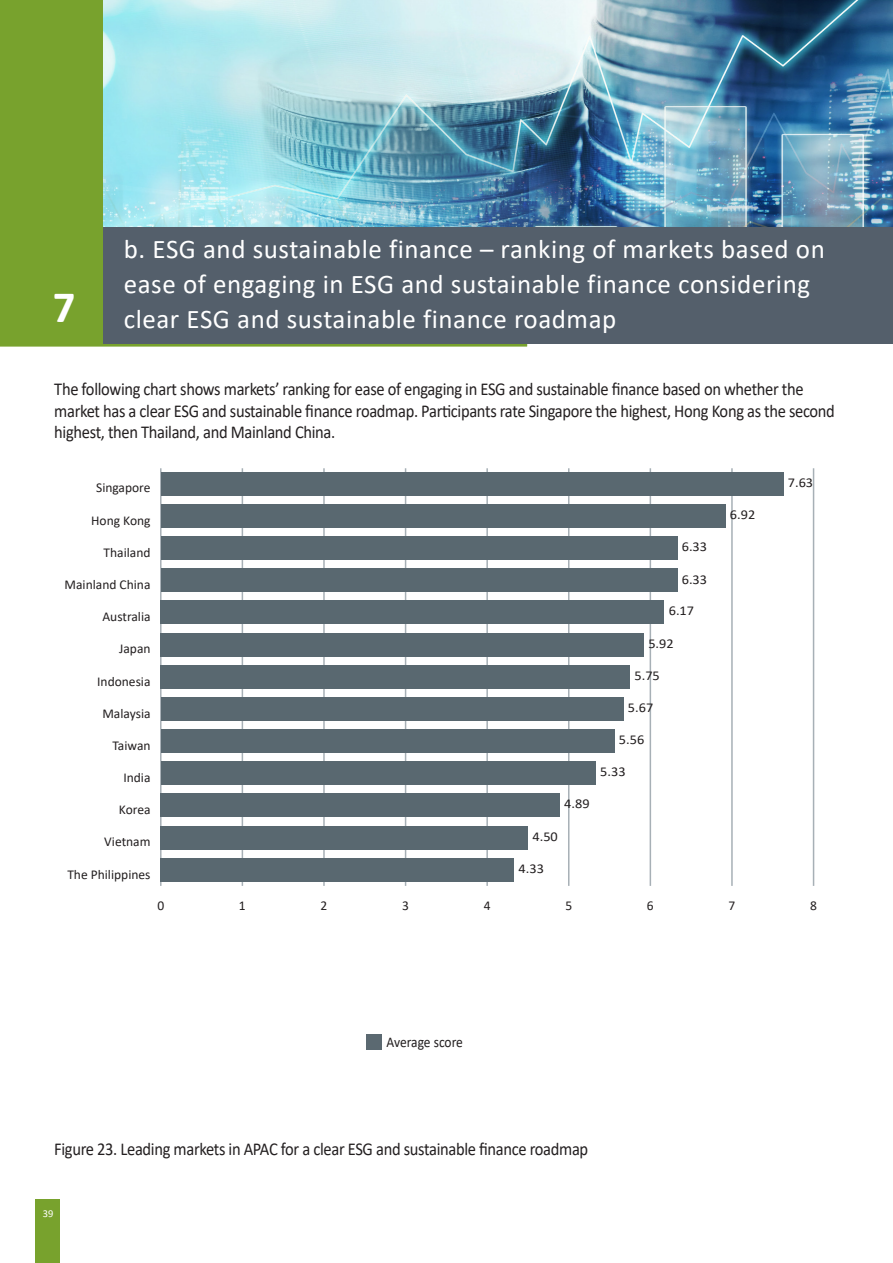
<style>
.page{position:relative;width:893px;height:1263px;background:#fff}
.page>*{position:absolute;margin:0;border:0;box-sizing:border-box;transform-origin:0 0}
.t1{font:700 45px "Calibri";color:#fff}
.t2{font:27px/35.1px "Calibri";letter-spacing:.02em;color:#fff}
.T1{font:18.15px/21.5px "Calibri";letter-spacing:-.02em;color:#231f20;scale:.91 1}
.T1-2{font:14.85px "Calibri";letter-spacing:-.01em;color:#231f20;scale:.91 1}
.t3{font:13.5px "Calibri";color:#231f20}
.t4{font:13.5px "Calibri";color:#231f20;scale:1.06 1}
.t5{font:10.5px "Calibri";color:#fff}
</style>
<div class="page">
<img style="left:530px;top:0;width:361px;height:227px">
<svg style="left:0;top:0;width:530px;height:347px"></svg>
<div style="left:102px;top:227px;width:791px;height:116px;background:#545f6b"></div>
<div style="left:36px;top:1200px;width:24px;height:63px;background:#78a22d"></div>
<div style="left:367px;top:1034px;width:15px;height:15px;background:#5b6971"></div>
<hr style="left:160px;top:468px;width:2px;height:418px;background:#a7b0b6">
<hr style="left:242px;top:468px;width:1px;height:418px;background:#a7b0b6">
<hr style="left:323px;top:468px;width:2px;height:418px;background:#a7b0b6">
<hr style="left:405px;top:468px;width:1px;height:418px;background:#a7b0b6">
<hr style="left:486px;top:468px;width:2px;height:418px;background:#a7b0b6">
<hr style="left:568px;top:468px;width:1px;height:418px;background:#a7b0b6">
<hr style="left:650px;top:468px;width:1px;height:418px;background:#a7b0b6">
<hr style="left:731px;top:468px;width:2px;height:418px;background:#a7b0b6">
<hr style="left:813px;top:468px;width:1px;height:418px;background:#a7b0b6">
<div style="left:161px;top:472px;width:622px;height:23px;background:#596870"></div>
<div style="left:161px;top:504px;width:564px;height:23px;background:#596870"></div>
<div style="left:161px;top:536px;width:516px;height:24px;background:#596870"></div>
<div style="left:161px;top:569px;width:516px;height:23px;background:#596870"></div>
<div style="left:161px;top:601px;width:503px;height:23px;background:#596870"></div>
<div style="left:161px;top:633px;width:483px;height:23px;background:#596870"></div>
<div style="left:161px;top:665px;width:469px;height:23px;background:#596870"></div>
<div style="left:161px;top:697px;width:462px;height:23px;background:#596870"></div>
<div style="left:161px;top:729px;width:453px;height:24px;background:#596870"></div>
<div style="left:161px;top:762px;width:435px;height:23px;background:#596870"></div>
<div style="left:161px;top:794px;width:399px;height:23px;background:#596870"></div>
<div style="left:161px;top:826px;width:367px;height:23px;background:#596870"></div>
<div style="left:161px;top:858px;width:353px;height:23px;background:#596870"></div>
<svg style="left:891px;top:0;width:2px;height:344px"></svg>
<div style="left:0;top:0;width:103px;height:345px;background:#78a22d"></div>
<p class="t1" style="left:53px;top:276px;width:24px">7</p>
<h1 class="t2" style="left:124px;top:231px;width:702px">b. ESG and sustainable finance – ranking of markets based on ease of engaging in ESG and sustainable finance considering clear ESG and sustainable finance roadmap</h1>
<p class="T1" style="left:54px;top:378px;width:859px">The following chart shows markets’ ranking for ease of engaging in ESG and sustainable finance based on whether the market has a clear ESG and sustainable finance roadmap. Participants rate Singapore the highest, Hong Kong as the second highest, then Thailand, and Mainland China.</p>
<p class="t3" style="left:96px;top:479px;width:56px">Singapore</p>
<p class="t4" style="left:788px;top:473px;width:25px">7.63</p>
<p class="t3" style="left:91px;top:511px;width:61px">Hong Kong</p>
<p class="t4" style="left:730px;top:505px;width:25px">6.92</p>
<p class="t3" style="left:104px;top:543px;width:48px">Thailand</p>
<p class="t4" style="left:682px;top:537px;width:25px">6.33</p>
<p class="t3" style="left:65px;top:575px;width:87px">Mainland China</p>
<p class="t4" style="left:682px;top:570px;width:25px">6.33</p>
<p class="t3" style="left:102px;top:607px;width:50px">Australia</p>
<p class="t4" style="left:669px;top:602px;width:25px">6.17</p>
<p class="t3" style="left:119px;top:639px;width:33px">Japan</p>
<p class="t4" style="left:648px;top:634px;width:25px">5.92</p>
<p class="t3" style="left:97px;top:672px;width:55px">Indonesia</p>
<p class="t4" style="left:634px;top:666px;width:25px">5.75</p>
<p class="t3" style="left:102px;top:704px;width:50px">Malaysia</p>
<p class="t4" style="left:628px;top:698px;width:25px">5.67</p>
<p class="t3" style="left:112px;top:736px;width:40px">Taiwan</p>
<p class="t4" style="left:619px;top:730px;width:25px">5.56</p>
<p class="t3" style="left:123px;top:768px;width:29px">India</p>
<p class="t4" style="left:600px;top:762px;width:25px">5.33</p>
<p class="t3" style="left:119px;top:800px;width:33px">Korea</p>
<p class="t4" style="left:564px;top:795px;width:25px">4.89</p>
<p class="t3" style="left:104px;top:832px;width:48px">Vietnam</p>
<p class="t4" style="left:532px;top:827px;width:25px">4.50</p>
<p class="t3" style="left:67px;top:865px;width:85px">The Philippines</p>
<p class="t4" style="left:519px;top:859px;width:25px">4.33</p>
<p class="t3" style="left:157px;top:896px;width:8px">0</p>
<p class="t3" style="left:239px;top:896px;width:8px">1</p>
<p class="t3" style="left:321px;top:896px;width:8px">2</p>
<p class="t3" style="left:402px;top:896px;width:8px">3</p>
<p class="t3" style="left:484px;top:896px;width:8px">4</p>
<p class="t3" style="left:565px;top:896px;width:8px">5</p>
<p class="t3" style="left:647px;top:896px;width:8px">6</p>
<p class="t3" style="left:728px;top:896px;width:8px">7</p>
<p class="t3" style="left:810px;top:896px;width:8px">8</p>
<p class="T1-2" style="left:387px;top:1031px;width:85px">Average score</p>
<p class="T1" style="left:54px;top:1137px;width:588px">Figure 23. Leading markets in APAC for a clear ESG and sustainable finance roadmap</p>
<p class="t5" style="left:43px;top:1206px;width:12px">39</p>
</div>
